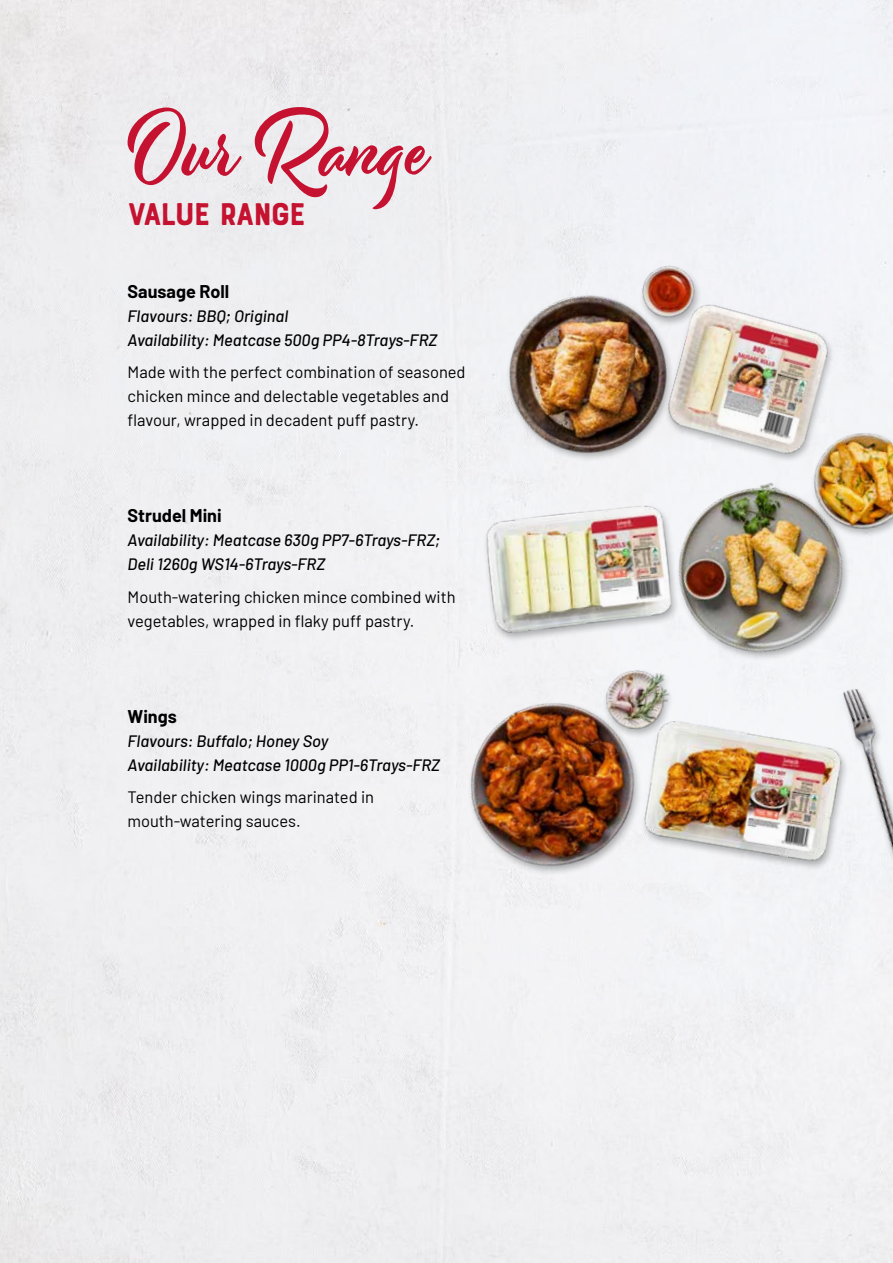
<style>
.page{position:relative;width:893px;height:1263px;background:#f0eff2}
.page>*{position:absolute;margin:0;border:0;box-sizing:border-box;transform-origin:0 0}
.t1{font:33px "Bourton Hand Base";letter-spacing:-.06em;color:#c41230}
.t2{font:700 18px "Barlow";color:#000}
.t3{font:16.5px/24px "Barlow";color:#000}
.t4{font:italic 500 16.5px/24px "Barlow";color:#000}
</style>
<div class="page">
<svg style="left:128px;top:107px;width:304px;height:102px"></svg>
<img style="left:666px;top:715px;width:182px;height:155px">
<img style="left:436px;top:669px;width:230px;height:230px">
<div style="left:602px;top:668px;width:75px;height:71px;background:#000;opacity:.3"></div>
<img style="left:601px;top:664px;width:74px;height:71px">
<div style="left:839px;top:687px;width:54px;height:180px;background:#f2f3f6"></div>
<img style="left:824px;top:687px;width:69px;height:169px">
<img style="left:704px;top:274px;width:172px;height:184px">
<img style="left:472px;top:495px;width:176px;height:149px">
<img style="left:474px;top:259px;width:230px;height:230px">
<img style="left:648px;top:458px;width:228px;height:224px">
<div style="left:638px;top:264px;width:65px;height:64px;background:#000;opacity:.3"></div>
<img style="left:636px;top:257px;width:64px;height:64px">
<img style="left:806px;top:424px;width:87px;height:116px">
<h1 class="t1" style="left:128px;top:194px;width:180px">VALUE RANGE</h1>
<p class="t2" style="left:128px;top:278px;width:103px">Sausage Roll</p>
<p class="t4" style="left:128px;top:302px;width:311px">Flavours: BBQ; Original<br>Availability: Meatcase 500g PP4-8Trays-FRZ</p>
<p class="t3" style="left:128px;top:359px;width:340px">Made with the perfect combination of seasoned chicken mince and delectable vegetables and flavour, wrapped in decadent puff pastry.</p>
<p class="t2" style="left:128px;top:502px;width:96px">Strudel Mini</p>
<p class="t4" style="left:128px;top:527px;width:314px">Availability: Meatcase 630g PP7-6Trays-FRZ;<br>Deli 1260g WS14-6Trays-FRZ</p>
<p class="t3" style="left:128px;top:583px;width:330px">Mouth-watering chicken mince combined with vegetables, wrapped in flaky puff pastry.</p>
<p class="t2" style="left:128px;top:703px;width:51px">Wings</p>
<p class="t4" style="left:128px;top:727px;width:314px">Flavours: Buffalo; Honey Soy<br>Availability: Meatcase 1000g PP1-6Trays-FRZ</p>
<p class="t3" style="left:128px;top:784px;width:248px">Tender chicken wings marinated in mouth-watering sauces.</p>
</div>
